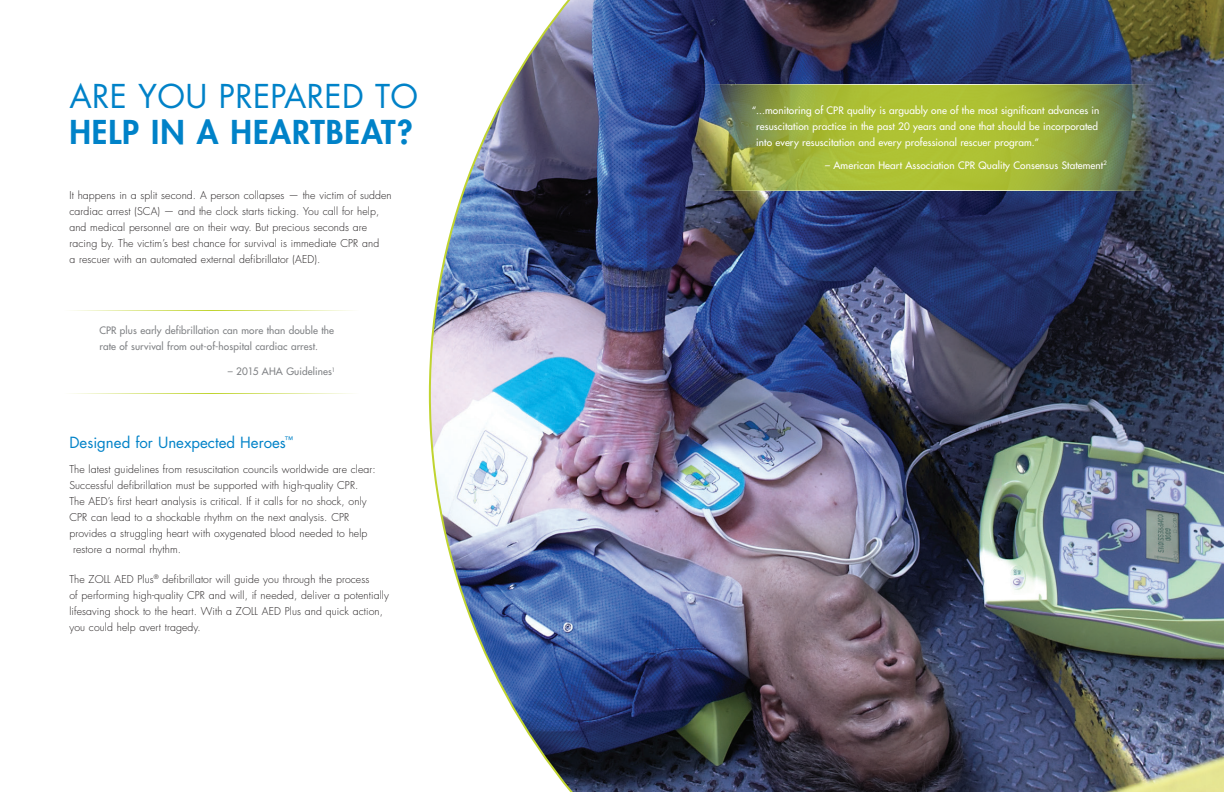
<style>
.page{position:relative;width:1224px;height:792px;background:#fff}
.page>*{position:absolute;margin:0;border:0;box-sizing:border-box;transform-origin:0 0}
.t1{font:800 32px "Futura Std";letter-spacing:.03em;color:#0082c8}
.t2{font:32px "Futura Std";letter-spacing:.01em;color:#0082c8}
.t3{font:15px "Futura Std";color:#0082c8}
.Body{font:300 10.5px/16px "Futura Std";letter-spacing:.01em;color:#231f20}
.t4{font:500 10px/16px "Futura Std";letter-spacing:.01em;color:#fff}
.t5{font:500 10px/16px "Futura Std";letter-spacing:.01em;color:#808285}
</style>
<div class="page">
<hr style="left:64px;top:310px;width:295px;height:1px;background:#c0d42f">
<hr style="left:64px;top:393px;width:295px;height:1px;background:#c0d42f">
<img style="left:429px;top:0;width:795px;height:792px">
<svg style="left:705px;top:85px;width:447px;height:105px;background:#97a940"></svg>
<hr style="left:696px;top:84px;width:465px;height:1px;background:#fff">
<hr style="left:696px;top:190px;width:465px;height:1px;background:#fff">
<h1 class="t2" style="left:69px;top:76px;width:350px">ARE YOU PREPARED TO</h1>
<h1 class="t1" style="left:69px;top:112px;width:345px">HELP IN A HEARTBEAT?</h1>
<p class="Body" style="left:69px;top:188px;width:324px">It happens in a split second. A person collapses — the victim of sudden cardiac arrest (SCA) — and the clock starts ticking. You call for help, and medical personnel are on their way. But precious seconds are racing by. The victim’s best chance for survival is immediate CPR and<br>a rescuer with an automated external defibrillator (AED).</p>
<p class="t5" style="left:99px;top:323px;width:236px">CPR plus early defibrillation can more than double the rate of survival from out-of-hospital cardiac arrest.</p>
<p class="t5" style="left:228px;top:364px;width:109px">– 2015 AHA Guidelines<sup>1</sup></p>
<h2 class="t3" style="left:69px;top:433px;width:225px">Designed for Unexpected Heroes<sup>™</sup></h2>
<p class="Body" style="left:69px;top:462px;width:308px">The latest guidelines from resuscitation councils worldwide are clear:</p>
<p class="Body" style="left:69px;top:478px;width:291px">Successful defibrillation must be supported with high-quality CPR.</p>
<p class="Body" style="left:69px;top:494px;width:299px">The AED’s first heart analysis is critical. If it calls for no shock, only</p>
<p class="Body" style="left:69px;top:510px;width:282px">CPR can lead to a shockable rhythm on the next analysis. CPR</p>
<p class="Body" style="left:69px;top:526px;width:300px">provides a struggling heart with oxygenated blood needed to help</p>
<p class="Body" style="left:73px;top:542px;width:110px">restore a normal rhythm.</p>
<p class="Body" style="left:69px;top:571px;width:321px">The ZOLL AED Plus<sup>®</sup> defibrillator will guide you through the process<br>of performing high-quality CPR and will, if needed, deliver a potentially lifesaving shock to the heart. With a ZOLL AED Plus and quick action, you could help avert tragedy.</p>
<p class="t4" style="left:756px;top:102px;width:345px;text-indent:-4px">“...monitoring of CPR quality is arguably one of the most significant advances in resuscitation practice in the past 20 years and one that should be incorporated into every resuscitation and every professional rescuer program.”</p>
<p class="t4" style="left:825px;top:157px;width:283px">– American Heart Association CPR Quality Consensus Statement<sup>2</sup></p>
</div>
